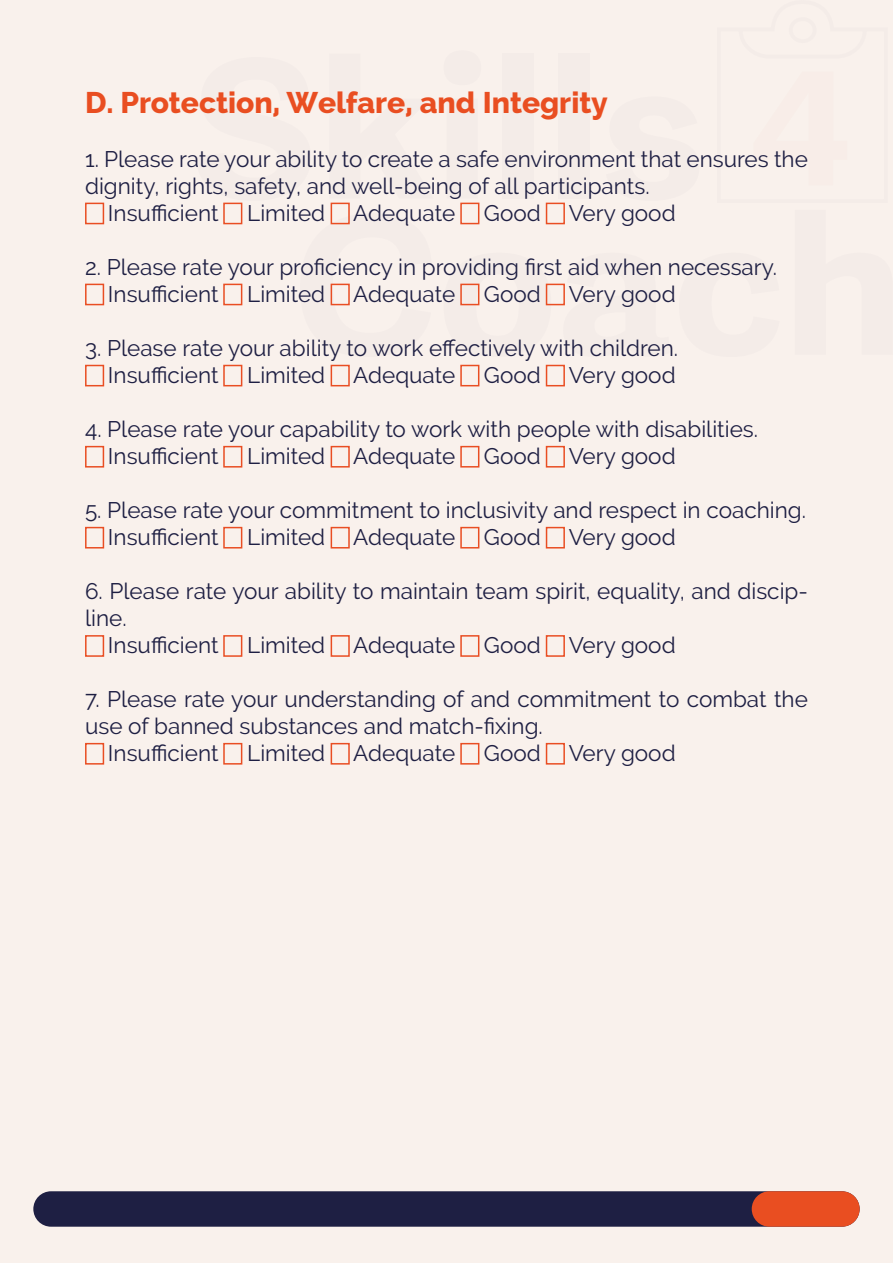
<style>
.page{position:relative;width:893px;height:1263px;background:#f9f1ec}
.page>*{position:absolute;margin:0;border:0;box-sizing:border-box;transform-origin:0 0}
.t1{font:700 192.3px "Adelle Sans Devanagari";letter-spacing:-.005em;color:#1e1f43;scale:1.08 1}
.t2{font:800 30px "Raleway";color:#e94e21}
.t3{font:22.5px/27px "Raleway";color:#1e1f43}
</style>
<div class="page">
<div style="left:502px;top:53px;width:32px;height:146px;background:#f4ece8"></div>
<div style="left:558px;top:53px;width:31px;height:146px;background:#f4ece8"></div>
<div style="left:33px;top:1191px;width:827px;height:36px;background:#1e1f43;border-radius:18px"></div>
<div style="left:752px;top:1191px;width:108px;height:36px;background:#e94e21;border-radius:18px"></div>
<div style="left:85px;top:635px;width:19px;height:22px;border:2px solid #e94e23"></div>
<div style="left:331px;top:635px;width:19px;height:22px;border:2px solid #e94e23"></div>
<div style="left:460px;top:635px;width:19px;height:22px;border:2px solid #e94e23"></div>
<div style="left:546px;top:635px;width:19px;height:22px;border:2px solid #e94e23"></div>
<div style="left:223px;top:635px;width:19px;height:22px;border:2px solid #e94e23"></div>
<div style="left:85px;top:203px;width:19px;height:21px;border:2px solid #e94e23"></div>
<div style="left:331px;top:203px;width:19px;height:21px;border:2px solid #e94e23"></div>
<div style="left:460px;top:203px;width:19px;height:21px;border:2px solid #e94e23"></div>
<div style="left:546px;top:203px;width:19px;height:21px;border:2px solid #e94e23"></div>
<div style="left:223px;top:203px;width:19px;height:21px;border:2px solid #e94e23"></div>
<div style="left:85px;top:365px;width:19px;height:21px;border:2px solid #e94e23"></div>
<div style="left:331px;top:365px;width:19px;height:21px;border:2px solid #e94e23"></div>
<div style="left:460px;top:365px;width:19px;height:21px;border:2px solid #e94e23"></div>
<div style="left:546px;top:365px;width:19px;height:21px;border:2px solid #e94e23"></div>
<div style="left:223px;top:365px;width:19px;height:21px;border:2px solid #e94e23"></div>
<div style="left:85px;top:446px;width:19px;height:22px;border:2px solid #e94e23"></div>
<div style="left:331px;top:446px;width:19px;height:22px;border:2px solid #e94e23"></div>
<div style="left:460px;top:446px;width:19px;height:22px;border:2px solid #e94e23"></div>
<div style="left:546px;top:446px;width:19px;height:22px;border:2px solid #e94e23"></div>
<div style="left:223px;top:446px;width:19px;height:22px;border:2px solid #e94e23"></div>
<div style="left:85px;top:743px;width:19px;height:22px;border:2px solid #e94e23"></div>
<div style="left:331px;top:743px;width:19px;height:22px;border:2px solid #e94e23"></div>
<div style="left:460px;top:743px;width:19px;height:22px;border:2px solid #e94e23"></div>
<div style="left:546px;top:743px;width:19px;height:22px;border:2px solid #e94e23"></div>
<div style="left:223px;top:743px;width:19px;height:22px;border:2px solid #e94e23"></div>
<div style="left:85px;top:284px;width:19px;height:21px;border:2px solid #e94e23"></div>
<div style="left:331px;top:284px;width:19px;height:21px;border:2px solid #e94e23"></div>
<div style="left:460px;top:284px;width:19px;height:21px;border:2px solid #e94e23"></div>
<div style="left:546px;top:284px;width:19px;height:21px;border:2px solid #e94e23"></div>
<div style="left:223px;top:284px;width:19px;height:21px;border:2px solid #e94e23"></div>
<div style="left:85px;top:527px;width:19px;height:21px;border:2px solid #e94e23"></div>
<div style="left:331px;top:527px;width:19px;height:21px;border:2px solid #e94e23"></div>
<div style="left:460px;top:527px;width:19px;height:21px;border:2px solid #e94e23"></div>
<div style="left:546px;top:527px;width:19px;height:21px;border:2px solid #e94e23"></div>
<div style="left:223px;top:527px;width:19px;height:21px;border:2px solid #e94e23"></div>
<h2 class="t2" style="left:85px;top:86px;width:524px">D. Protection, Welfare, and Integrity</h2>
<p class="t3" style="left:85px;top:146px;width:724px">1. Please rate your ability to create a safe environment that ensures the</p>
<p class="t3" style="left:85px;top:173px;width:566px">dignity, rights, safety, and well-being of all participants.</p>
<p class="t3" style="left:108px;top:200px;width:112px">Insufficient</p>
<p class="t3" style="left:247px;top:200px;width:209px">Limited Adequate</p>
<p class="t3" style="left:484px;top:200px;width:193px">Good Very good</p>
<p class="t3" style="left:108px;top:254px;width:671px;text-indent:-23px">2. Please rate your proficiency in providing first aid when necessary.<br>Insufficient</p>
<h1 class="t1" style="left:292px;top:176px;width:568px">Coach</h1>
<p class="t3" style="left:247px;top:281px;width:209px">Limited Adequate</p>
<p class="t3" style="left:484px;top:281px;width:193px">Good Very good</p>
<p class="t3" style="left:108px;top:335px;width:572px;text-indent:-23px">3. Please rate your ability to work effectively with children.<br>Insufficient</p>
<p class="t3" style="left:247px;top:362px;width:209px">Limited Adequate</p>
<p class="t3" style="left:484px;top:362px;width:193px">Good Very good</p>
<p class="t3" style="left:108px;top:416px;width:652px;text-indent:-23px">4. Please rate your capability to work with people with disabilities.<br>Insufficient</p>
<p class="t3" style="left:247px;top:443px;width:209px">Limited Adequate</p>
<p class="t3" style="left:484px;top:443px;width:193px">Good Very good</p>
<p class="t3" style="left:108px;top:497px;width:699px;text-indent:-23px">5. Please rate your commitment to inclusivity and respect in coaching.<br>Insufficient</p>
<p class="t3" style="left:247px;top:524px;width:209px">Limited Adequate</p>
<p class="t3" style="left:484px;top:524px;width:193px">Good Very good</p>
<p class="t3" style="left:85px;top:578px;width:724px">6. Please rate your ability to maintain team spirit, equality, and discip-</p>
<p class="t3" style="left:85px;top:605px;width:43px">line.</p>
<p class="t3" style="left:108px;top:632px;width:112px">Insufficient</p>
<p class="t3" style="left:247px;top:632px;width:209px">Limited Adequate</p>
<p class="t3" style="left:484px;top:632px;width:193px">Good Very good</p>
<p class="t3" style="left:85px;top:686px;width:724px">7. Please rate your understanding of and commitment to combat the</p>
<p class="t3" style="left:85px;top:713px;width:459px">use of banned substances and match-fixing.</p>
<p class="t3" style="left:108px;top:740px;width:112px">Insufficient</p>
<p class="t3" style="left:247px;top:740px;width:209px">Limited Adequate</p>
<p class="t3" style="left:484px;top:740px;width:193px">Good Very good</p>
</div>
